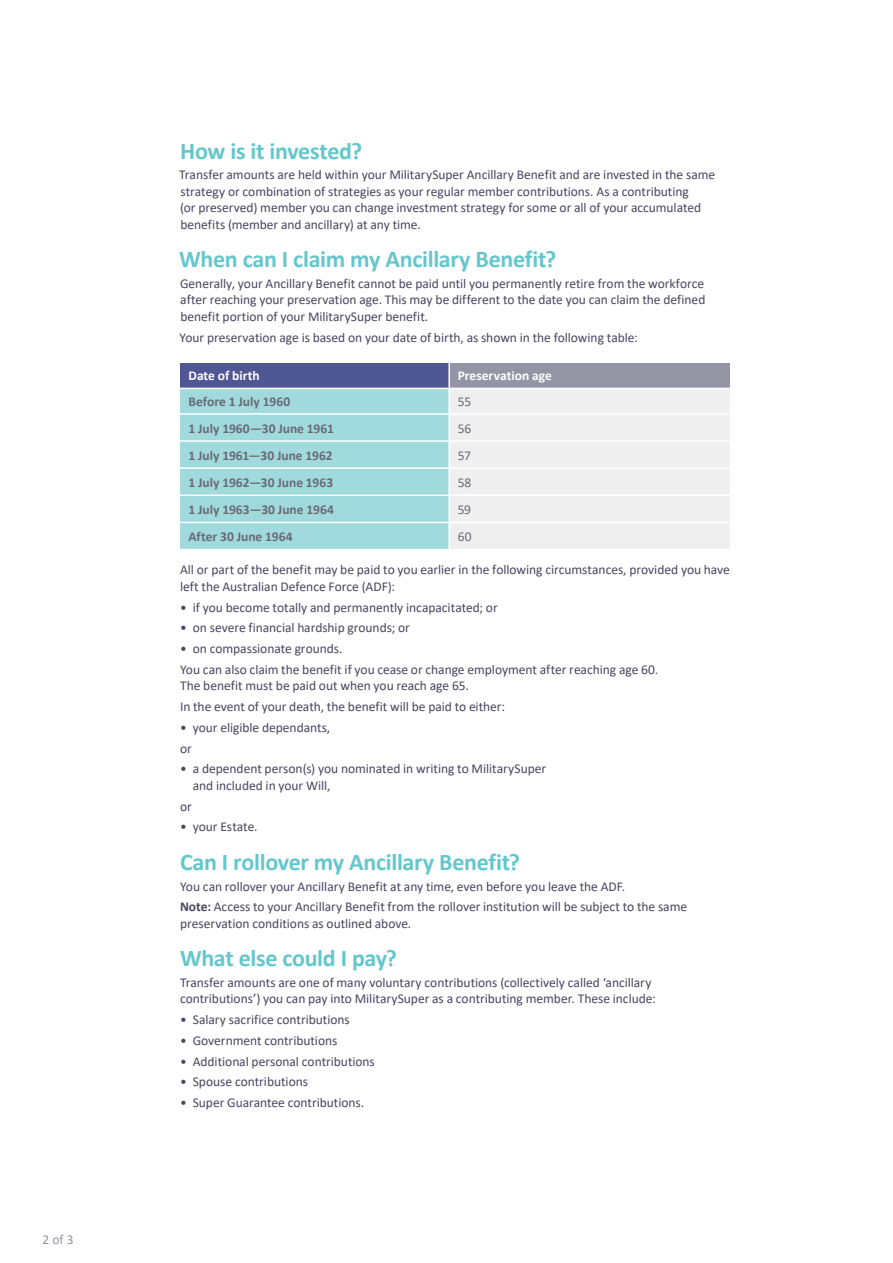
<style>
.page{position:relative;width:893px;height:1263px;background:#fff}
.page>*{position:absolute;margin:0;border:0;box-sizing:border-box;transform-origin:0 0}
.t1{font:700 24px "Calibri";letter-spacing:-.015em;color:#63c7cc}
.t2{font:13.5px/16.5px "Calibri";letter-spacing:-.005em;color:#48465f}
.t3{font:700 13.5px "Calibri";color:#686a76}
.t4{font:700 13.5px "Calibri";color:#fff}
.t5{font:13.5px "Calibri";letter-spacing:-.01em;color:#686a76}
.t6{font:13.5px "Calibri";color:#9394a4}
.s1{font-weight:700}
</style>
<div class="page">
<div style="left:180px;top:363px;width:269px;height:25px;background:#4e5693"></div>
<div style="left:449px;top:363px;width:281px;height:25px;background:#9394a4"></div>
<div style="left:180px;top:389px;width:268px;height:160px;background:#a1dadd"></div>
<div style="left:450px;top:389px;width:280px;height:160px;background:#f0eff0"></div>
<hr style="left:449px;top:413px;width:281px;height:2px;background:#fff">
<hr style="left:449px;top:440px;width:281px;height:2px;background:#fff">
<hr style="left:449px;top:467px;width:281px;height:2px;background:#fff">
<hr style="left:449px;top:495px;width:281px;height:1px;background:#fff">
<hr style="left:449px;top:522px;width:281px;height:1px;background:#fff">
<hr style="left:448px;top:363px;width:2px;height:25px;background:#fff">
<hr style="left:180px;top:467px;width:269px;height:2px;background:#fff">
<hr style="left:180px;top:495px;width:269px;height:1px;background:#fff">
<hr style="left:180px;top:522px;width:269px;height:1px;background:#fff">
<hr style="left:180px;top:440px;width:269px;height:2px;background:#fff">
<hr style="left:180px;top:413px;width:269px;height:2px;background:#fff">
<p class="t6" style="left:43px;top:1230px;width:33px">2 of 3</p>
<h1 class="t1" style="left:180px;top:134px;width:184px">How is it invested?</h1>
<p class="t2" style="left:179px;top:166px;width:538px">Transfer amounts are held within your MilitarySuper Ancillary Benefit and are invested in the same strategy or combination of strategies as your regular member contributions. As a contributing<br>(or preserved) member you can change investment strategy for some or all of your accumulated benefits (member and ancillary) at any time.</p>
<h1 class="t1" style="left:179px;top:242px;width:379px">When can I claim my Ancillary Benefit?</h1>
<p class="t2" style="left:180px;top:275px;width:527px;text-align:justify">Generally, your Ancillary Benefit cannot be paid until you permanently retire from the workforce after reaching your preservation age. This may be different to the date you can claim the defined benefit portion of your MilitarySuper benefit.</p>
<p class="t2" style="left:180px;top:329px;width:460px">Your preservation age is based on your date of birth, as shown in the following table:</p>
<p class="t4" style="left:189px;top:366px;width:73px">Date of birth</p>
<p class="t4" style="left:458px;top:366px;width:96px">Preservation age</p>
<p class="t3" style="left:189px;top:392px;width:103px">Before 1 July 1960</p>
<p class="t5" style="left:458px;top:392px;width:15px">55</p>
<p class="t3" style="left:189px;top:418px;width:147px">1 July 1960—30 June 1961</p>
<p class="t5" style="left:458px;top:419px;width:15px">56</p>
<p class="t3" style="left:189px;top:446px;width:146px">1 July 1961—30 June 1962</p>
<p class="t5" style="left:458px;top:446px;width:15px">57</p>
<p class="t3" style="left:189px;top:473px;width:146px">1 July 1962—30 June 1963</p>
<p class="t5" style="left:458px;top:473px;width:15px">58</p>
<p class="t3" style="left:189px;top:500px;width:147px">1 July 1963—30 June 1964</p>
<p class="t5" style="left:458px;top:500px;width:15px">59</p>
<p class="t3" style="left:189px;top:527px;width:106px">After 30 June 1964</p>
<p class="t5" style="left:458px;top:527px;width:15px">60</p>
<p class="t2" style="left:180px;top:561px;width:551px">All or part of the benefit may be paid to you earlier in the following circumstances, provided you have left the Australian Defence Force (ADF):</p>
<p class="t2" style="left:180px;top:599px;width:319px">• if you become totally and permanently incapacitated; or</p>
<p class="t2" style="left:180px;top:619px;width:231px">• on severe financial hardship grounds; or</p>
<p class="t2" style="left:180px;top:638px;width:480px;line-height:20.7px">• on compassionate grounds.<br>You can also claim the benefit if you cease or change employment after reaching age 60.</p>
<p class="t2" style="left:180px;top:675px;width:327px;line-height:20.7px">The benefit must be paid out when you reach age 65.<br>In the event of your death, the benefit will be paid to either:</p>
<p class="t2" style="left:180px;top:717px;width:152px;line-height:20.7px">• your eligible dependants, or</p>
<p class="t2" style="left:193px;top:760px;width:355px;text-indent:-13px">• a dependent person(s) you nominated in writing to MilitarySuper and included in your Will,</p>
<p class="t2" style="left:180px;top:798px;width:13px">or</p>
<p class="t2" style="left:180px;top:818px;width:79px">• your Estate.</p>
<h1 class="t1" style="left:180px;top:845px;width:341px">Can I rollover my Ancillary Benefit?</h1>
<p class="t2" style="left:180px;top:875px;width:509px;line-height:20.7px">You can rollover your Ancillary Benefit at any time, even before you leave the ADF.<br><span class="s1">Note:</span> Access to your Ancillary Benefit from the rollover institution will be subject to the same</p>
<p class="t2" style="left:180px;top:915px;width:233px">preservation conditions as outlined above.</p>
<h1 class="t1" style="left:180px;top:941px;width:218px">What else could I pay?</h1>
<p class="t2" style="left:180px;top:974px;width:477px">Transfer amounts are one of many voluntary contributions (collectively called ‘ancillary contributions’) you can pay into MilitarySuper as a contributing member. These include:</p>
<p class="t2" style="left:180px;top:1011px;width:171px">• Salary sacrifice contributions</p>
<p class="t2" style="left:180px;top:1032px;width:159px">• Government contributions</p>
<p class="t2" style="left:180px;top:1052px;width:196px">• Additional personal contributions</p>
<p class="t2" style="left:180px;top:1073px;width:130px">• Spouse contributions</p>
<p class="t2" style="left:180px;top:1094px;width:186px">• Super Guarantee contributions.</p>
</div>
